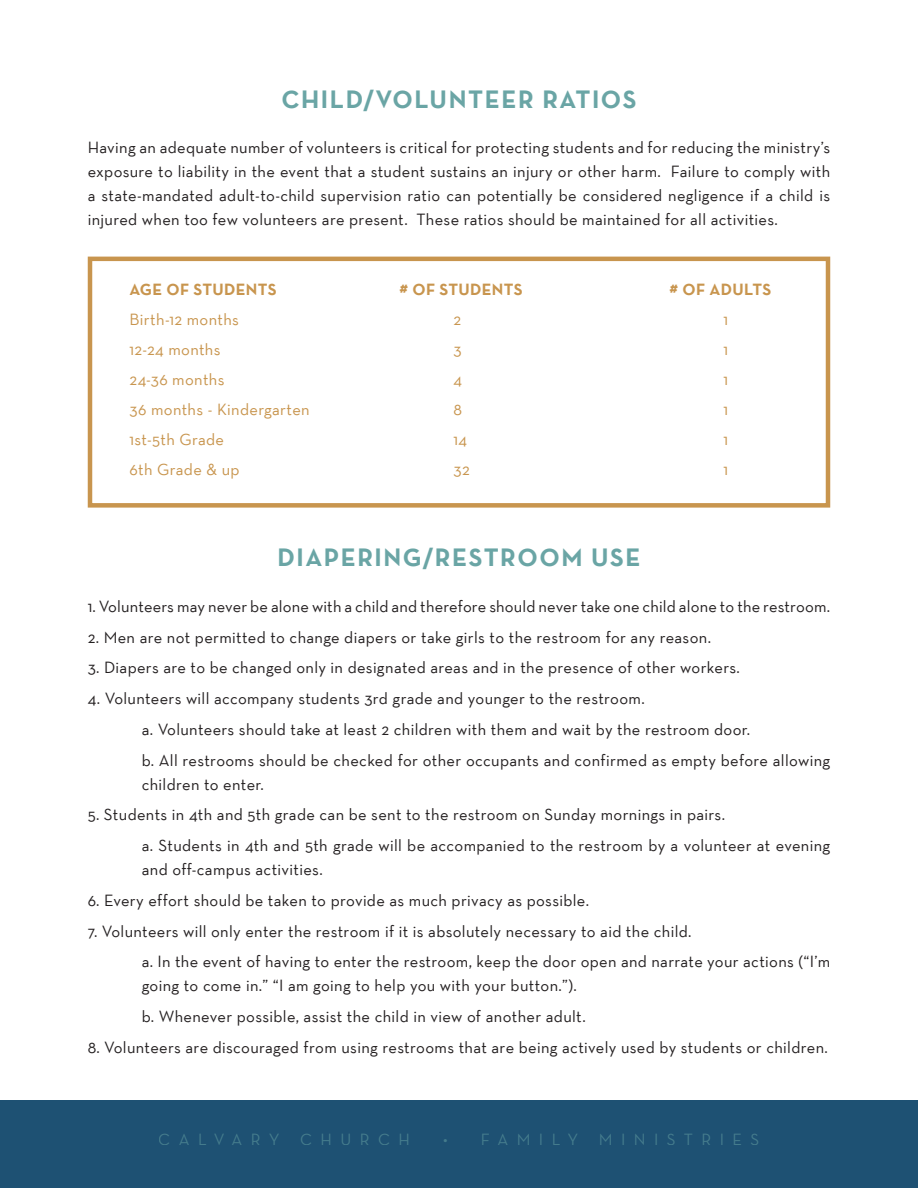
<style>
.page{position:relative;width:918px;height:1188px;background:#fff}
.page>*{position:absolute;margin:0;border:0;box-sizing:border-box;transform-origin:0 0}
.t1{font:700 25.5px "Neutraface Text TT";letter-spacing:.06em;color:#6aa5a5}
.t2{font:16.5px/30.8px "Neutraface Text TT";letter-spacing:.02em;color:#231f20}
.t3{font:16.5px "Neutraface Text TT";letter-spacing:.02em;color:#c8954e}
.t4{font:700 16.5px "Neutraface Text TT";letter-spacing:.02em;color:#c8954e}
.t5{font:16.5px "Neutraface Text TT";letter-spacing:.51em;color:#6aa5a5}
.t6{font:16.5px "Neutraface Text TT";letter-spacing:.49em;color:#6aa5a5}
</style>
<div class="page">
<div style="left:0;top:1100px;width:918px;height:88px;background:#1e5173"></div>
<div style="left:88px;top:257px;width:742px;height:251px;border:4px solid #c8954e"></div>
<h1 class="t1" style="left:282px;top:83px;width:356px">CHILD/VOLUNTEER RATIOS</h1>
<p class="t2" style="left:88px;top:135px;width:744px;line-height:24px;text-align:justify">Having an adequate number of volunteers is critical for protecting students and for reducing the ministry’s exposure to liability in the event that a student sustains an injury or other harm. Failure to comply with a state-mandated adult-to-child supervision ratio can potentially be considered negligence if a child is injured when too few volunteers are present. These ratios should be maintained for all activities.</p>
<p class="t4" style="left:130px;top:278px;width:149px">AGE OF STUDENTS</p>
<p class="t4" style="left:400px;top:278px;width:125px"># OF STUDENTS</p>
<p class="t4" style="left:670px;top:278px;width:103px"># OF ADULTS</p>
<p class="t3" style="left:130px;top:309px;width:111px">Birth-12 months</p>
<p class="t3" style="left:454px;top:309px;width:9px">2</p>
<p class="t3" style="left:724px;top:309px;width:6px">1</p>
<p class="t3" style="left:130px;top:339px;width:92px">12-24 months</p>
<p class="t3" style="left:454px;top:339px;width:10px">3</p>
<p class="t3" style="left:724px;top:339px;width:6px">1</p>
<p class="t3" style="left:130px;top:369px;width:96px">24-36 months</p>
<p class="t3" style="left:454px;top:369px;width:10px">4</p>
<p class="t3" style="left:724px;top:369px;width:6px">1</p>
<p class="t3" style="left:130px;top:399px;width:182px">36 months - Kindergarten</p>
<p class="t3" style="left:454px;top:399px;width:10px">8</p>
<p class="t3" style="left:724px;top:399px;width:6px">1</p>
<p class="t3" style="left:130px;top:429px;width:96px">1st-5th Grade</p>
<p class="t3" style="left:454px;top:429px;width:15px">14</p>
<p class="t3" style="left:724px;top:429px;width:6px">1</p>
<p class="t3" style="left:130px;top:459px;width:112px">6th Grade &amp; up</p>
<p class="t3" style="left:454px;top:459px;width:18px">32</p>
<p class="t3" style="left:724px;top:459px;width:6px">1</p>
<h1 class="t1" style="left:278px;top:541px;width:364px">DIAPERING/RESTROOM USE</h1>
<p class="t2" style="left:88px;top:591px;width:744px">1. Volunteers may never be alone with a child and therefore should never take one child alone to the restroom.</p>
<p class="t2" style="left:88px;top:621px;width:625px">2. Men are not permitted to change diapers or take girls to the restroom for any reason.</p>
<p class="t2" style="left:88px;top:652px;width:654px">3. Diapers are to be changed only in designated areas and in the presence of other workers.</p>
<p class="t2" style="left:142px;top:683px;width:690px;text-indent:-54px">4. Volunteers will accompany students 3rd grade and younger to the restroom.<br>a. Volunteers should take at least 2 children with them and wait by the restroom door.<br>b. All restrooms should be checked for other occupants and confirmed as empty before allowing</p>
<p class="t2" style="left:142px;top:768px;width:124px">children to enter.</p>
<p class="t2" style="left:142px;top:799px;width:690px;text-indent:-54px">5. Students in 4th and 5th grade can be sent to the restroom on Sunday mornings in pairs.<br>a. Students in 4th and 5th grade will be accompanied to the restroom by a volunteer at evening</p>
<p class="t2" style="left:142px;top:854px;width:182px">and off-campus activities.</p>
<p class="t2" style="left:88px;top:885px;width:503px">6. Every effort should be taken to provide as much privacy as possible.</p>
<p class="t2" style="left:142px;top:915px;width:690px;text-indent:-54px">7. Volunteers will only enter the restroom if it is absolutely necessary to aid the child.<br>a. In the event of having to enter the restroom, keep the door open and narrate your actions (“I’m</p>
<p class="t2" style="left:142px;top:970px;width:445px">going to come in.” “I am going to help you with your button.”). b. Whenever possible, assist the child in view of another adult.</p>
<p class="t2" style="left:88px;top:1032px;width:742px">8. Volunteers are discouraged from using restrooms that are being actively used by students or children.</p>
<p class="t6" style="left:159px;top:1129px;width:122px">CALVARY</p>
<p class="t5" style="left:300px;top:1129px;width:111px">CHURCH</p>
<p class="t5" style="left:443px;top:1129px;width:137px">• FAMILY</p>
<p class="t5" style="left:599px;top:1129px;width:162px">MINISTRIES</p>
</div>
